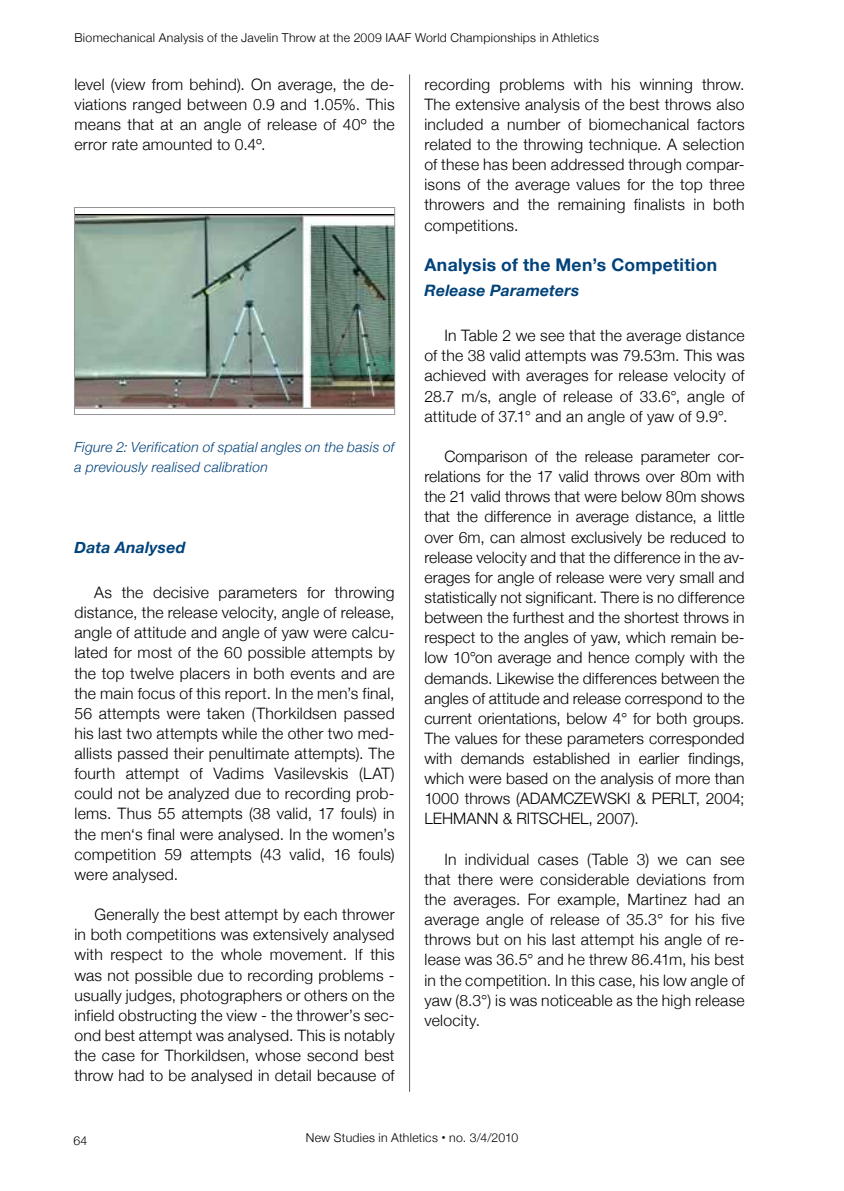
<style>
.page{position:relative;width:844px;height:1191px;background:#fff}
.page>*{position:absolute;margin:0;border:0;box-sizing:border-box;transform-origin:0 0}
.t1{font:700 17.5px "Helvetica Neue";letter-spacing:.02em;color:#00427a}
.t2{font:300 15.75px/20.1px "Helvetica Neue";letter-spacing:.015em;color:#000;text-align:justify}
.t3{font:italic 700 15.75px "Helvetica Neue";letter-spacing:.01em;color:#00427a}
.t4{font:italic 300 14px/20.1px "Helvetica Neue";letter-spacing:.02em;color:#00427a}
.t5{font:300 12.25px "Helvetica Neue";letter-spacing:.025em;color:#000}
.s1{font-weight:700;font-size:15.75px}
</style>
<div class="page">
<hr style="left:409px;top:74px;width:1px;height:1017px;background:#58595b">
<img style="left:76px;top:215px;width:317px;height:194px">
<div style="left:74px;top:207px;width:321px;height:208px;border:1px solid #939598"></div>
<p class="t5" style="left:74px;top:30px;width:526px">Biomechanical Analysis of the Javelin Throw at the 2009 IAAF World Championships in Athletics</p>
<p class="t2" style="left:74px;top:74px;width:321px">level (view from behind). On average, the de&shy;viations ranged between 0.9 and 1.05%. This means that at an angle of release of 40º the error rate amounted to 0.4º.</p>
<p class="t4" style="left:74px;top:437px;width:321px">Figure 2: Verification of spatial angles on the basis of a previously realised calibration</p>
<p class="t3" style="left:74px;top:537px;width:112px">Data Analysed</p>
<p class="t2" style="left:74px;top:582px;width:321px;text-indent:20px">As the decisive parameters for throwing distance, the release velocity, angle of release, angle of attitude and angle of yaw were calcu&shy;lated for most of the 60 possible attempts by the top twelve placers in both events and are the main focus of this report. In the men’s final, 56 attempts were taken (Thorkildsen passed his last two attempts while the other two med&shy;allists passed their penultimate attempts). The fourth attempt of Vadims Vasilevskis (LAT) could not be analyzed due to recording prob&shy;lems. Thus 55 attempts (38 valid, 17 fouls) in the men‘s final were analysed. In the women’s competition 59 attempts (43 valid, 16 fouls) were analysed.</p>
<p class="t2" style="left:74px;top:904px;width:321px;text-indent:20px">Generally the best attempt by each thrower in both competitions was extensively analysed with respect to the whole movement. If this was not possible due to recording problems - usually judges, photographers or others on the infield obstructing the view - the thrower’s sec&shy;ond best attempt was analysed. This is notably the case for Thorkildsen, whose second best throw had to be analysed in detail because of</p>
<p class="t2" style="left:424px;top:74px;width:321px">recording problems with his winning throw.<br>The extensive analysis of the best throws also included a number of biomechanical factors related to the throwing technique. A selection of these has been addressed through compar&shy;isons of the average values for the top three throwers and the remaining finalists in both competitions.</p>
<p class="t1" style="left:424px;top:254px;width:294px">Analysis of the Men’s Competition</p>
<p class="t3" style="left:424px;top:280px;width:156px">Release Parameters</p>
<p class="t2" style="left:424px;top:325px;width:321px;text-indent:20px">In Table 2 we see that the average distance of the 38 valid attempts was 79.53m. This was achieved with averages for release velocity of 28.7 m/s, angle of release of 33.6°, angle of attitude of 37.1° and an angle of yaw of 9.9°.</p>
<p class="t2" style="left:424px;top:446px;width:321px;text-indent:20px">Comparison of the release parameter cor&shy;relations for the 17 valid throws over 80m with the 21 valid throws that were below 80m shows that the difference in average distance, a little over 6m, can almost exclusively be reduced to release velocity and that the difference in the av&shy;erages for angle of release were very small and statistically not significant. There is no difference between the furthest and the shortest throws in respect to the angles of yaw, which remain be&shy;low 10°on average and hence comply with the demands. Likewise the differences between the angles of attitude and release correspond to the current orientations, below 4° for both groups.<br>The values for these parameters corresponded with demands established in earlier findings, which were based on the analysis of more than 1000 throws (ADAMCZEWSKI &amp; PERLT, 2004; LEHMANN &amp; RITSCHEL, 2007).</p>
<p class="t2" style="left:424px;top:848px;width:321px;text-indent:20px">In individual cases (Table 3) we can see that there were considerable deviations from the averages. For example, Martinez had an average angle of release of 35.3° for his five throws but on his last attempt his angle of re&shy;lease was 36.5° and he threw 86.41m, his best in the competition. In this case, his low angle of yaw (8.3°) is was noticeable as the high release velocity.</p>
<p class="t5" style="left:73px;top:1133px;width:15px">64</p>
<p class="t5" style="left:306px;top:1130px;width:214px">New Studies in Athletics <span class="s1">·</span> no. 3/4/2010</p>
</div>
